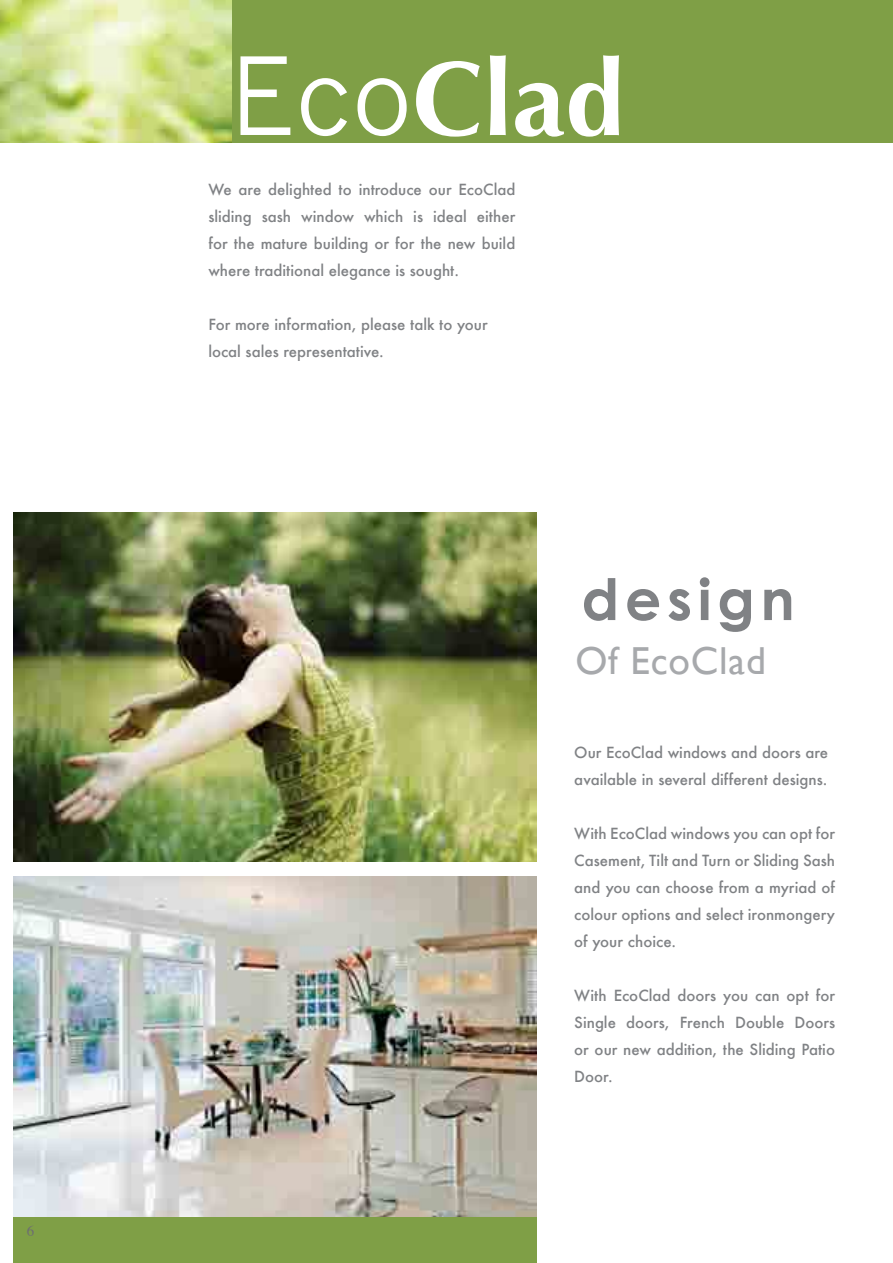
<style>
.page{position:relative;width:893px;height:1263px;background:#fff}
.page>*{position:absolute;margin:0;border:0;box-sizing:border-box;transform-origin:0 0}
.t1{font:700 57px "Century Gothic";letter-spacing:.1em;color:#808285}
.t2{font:39px "Gill Sans";letter-spacing:.02em;color:#a7a9ac}
.t3{font:500 15px/27px "Futura";color:#808285;text-align:justify}
.t4{font:15px "Times";color:#6d6e71}
</style>
<div class="page">
<div style="left:231px;top:0;width:662px;height:142px;background:#7f9f46"></div>
<img style="left:14px;top:512px;width:523px;height:349px">
<svg style="left:240px;top:55px;width:379px;height:82px"></svg>
<img style="left:0;top:0;width:231px;height:142px">
<img style="left:14px;top:876px;width:523px;height:341px">
<div style="left:14px;top:1217px;width:523px;height:46px;background:#7f9f46"></div>
<p class="t4" style="left:27px;top:1217px;width:9px">6</p>
<p class="t3" style="left:208px;top:175px;width:309px">We are delighted to introduce our EcoClad sliding sash window which is ideal either for the mature building or for the new build where traditional elegance is sought.</p>
<p class="t3" style="left:208px;top:310px;width:281px">For more information, please talk to your local sales representative.</p>
<h1 class="t1" style="left:581px;top:563px;width:215px">design</h1>
<h2 class="t2" style="left:575px;top:638px;width:192px">Of EcoClad</h2>
<p class="t3" style="left:574px;top:739px;width:255px">Our EcoClad windows and doors are available in several different designs.</p>
<p class="t3" style="left:574px;top:820px;width:262px">With EcoClad windows you can opt for Casement, Tilt and Turn or Sliding Sash and you can choose from a myriad of colour options and select ironmongery of your choice.</p>
<p class="t3" style="left:574px;top:982px;width:262px">With EcoClad doors you can opt for Single doors, French Double Doors or our new addition, the Sliding Patio Door.</p>
</div>
